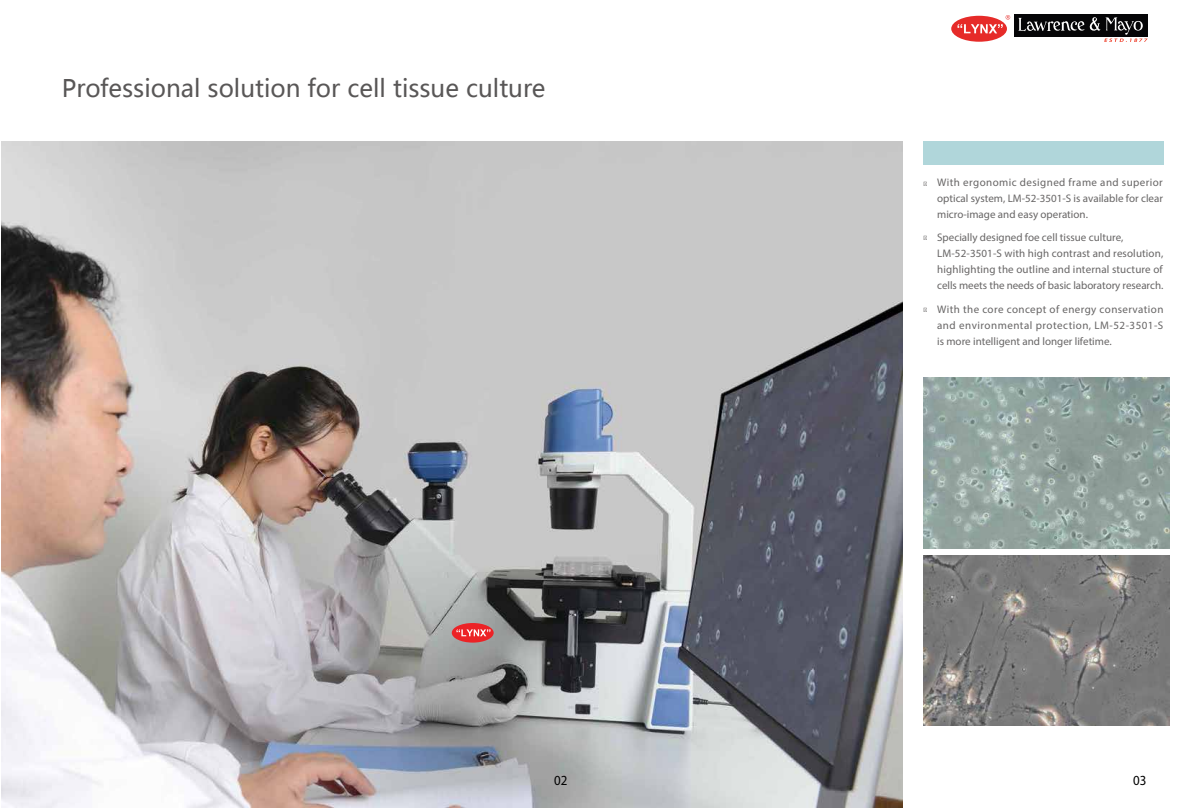
<style>
.page{position:relative;width:1191px;height:808px;background:#fff}
.page>*{position:absolute;margin:0;border:0;box-sizing:border-box;transform-origin:0 0}
.t1{font:24px "Microsoft Ya Hei";color:#595757}
.t2{font:14px "Myriad Pro";color:#010101;scale:.93 1}
.t3{font:11px/16px "Myriad Pro";color:#676565;text-align:justify}
</style>
<div class="page">
<img style="left:923px;top:555px;width:246px;height:170px">
<img style="left:1px;top:141px;width:901px;height:666px">
<img style="left:923px;top:378px;width:246px;height:170px">
<div style="left:923px;top:141px;width:240px;height:24px;background:#b0d6da"></div>
<div style="left:951px;top:16px;width:56px;height:26px;background:#e62b29;border-radius:50%"></div>
<svg style="left:957px;top:15px;width:53px;height:18px"></svg>
<svg style="left:1014px;top:14px;width:134px;height:26px"></svg>
<div style="left:1013px;top:15px;width:134px;height:22px;background:#050507"></div>
<svg style="left:1018px;top:17px;width:129px;height:25px"></svg>
<svg style="left:923px;top:182px;width:3px;height:4px"></svg>
<svg style="left:923px;top:236px;width:3px;height:4px"></svg>
<svg style="left:923px;top:308px;width:3px;height:4px"></svg>
<div style="left:452px;top:623px;width:42px;height:20px;background:#ec2226;border-radius:50%"></div>
<svg style="left:456px;top:629px;width:34px;height:7px"></svg>
<h1 class="t1" style="left:62px;top:72px;width:485px">Professional solution for cell tissue culture</h1>
<p class="t3" style="left:937px;top:174px;width:227px">With ergonomic designed frame and superior optical system, LM-52-3501-S is available for clear micro-image and easy operation.</p>
<p class="t3" style="left:937px;top:229px;width:228px;text-align:left">Specially designed foe cell tissue culture, LM-52-3501-S with high contrast and resolution, highlighting the outline and internal stucture of cells meets the needs of basic laboratory research.</p>
<p class="t3" style="left:937px;top:301px;width:228px">With the core concept of energy conservation and environmental protection, LM-52-3501-S is more intelligent and longer lifetime.</p>
<p class="t2" style="left:554px;top:771px;width:16px">02</p>
<p class="t2" style="left:1133px;top:771px;width:16px">03</p>
</div>
